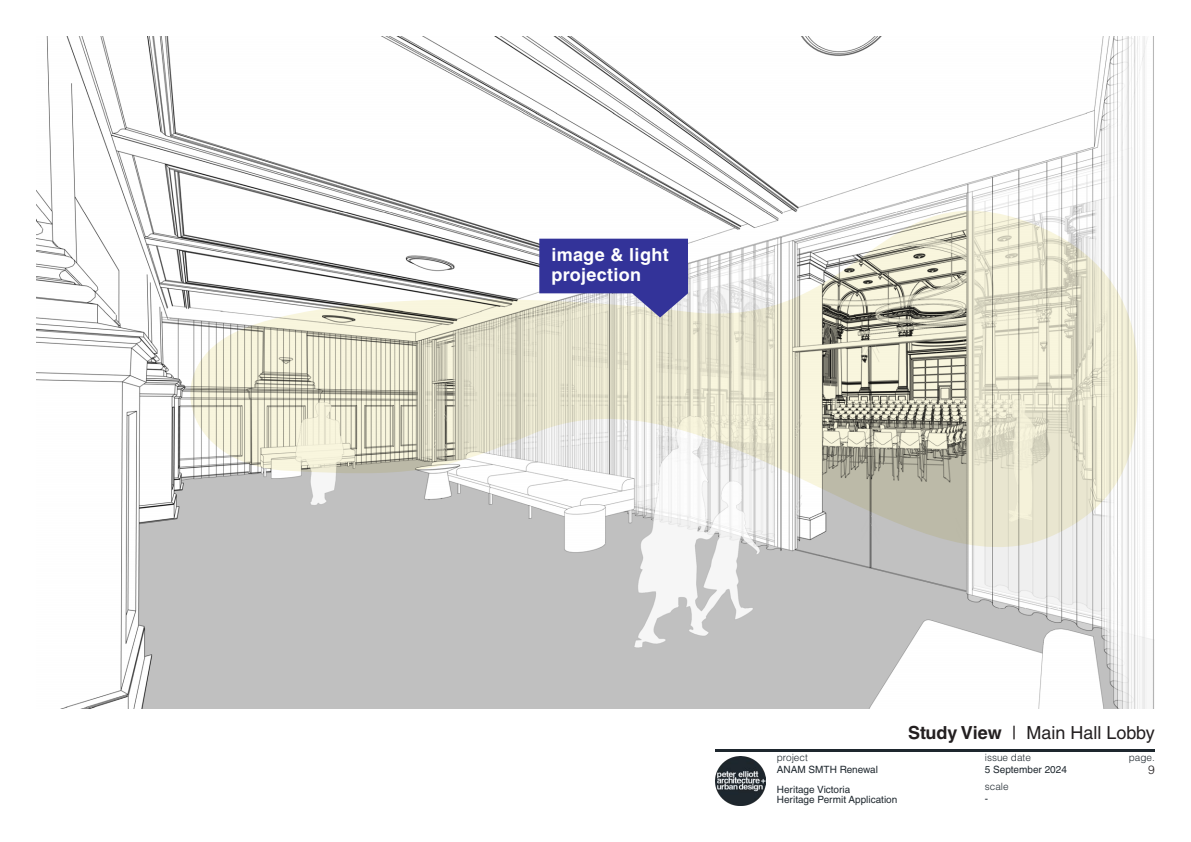
<style>
.page{position:relative;width:1191px;height:842px;background:#fff}
.page>*{position:absolute;margin:0;border:0;box-sizing:border-box;transform-origin:0 0}
.t1{font:18px "Helvetica LT Std";color:#231f20}
.t2{font:700 18px/20px "Helvetica LT Std";letter-spacing:.02em;color:#fff}
.t3{font:300 12px "Helvetica LT Std";color:#231f20}
.t4{font:10px/20px "Helvetica LT Std";color:#1e272e}
.t5{font:300 10px "Helvetica LT Std";color:#1e272e}
.s1{font-weight:700}
</style>
<div class="page">
<hr style="left:716px;top:748px;width:439px;height:3px;background:#1e272e">
<img style="left:716px;top:756px;width:49px;height:50px">
<img style="left:36px;top:36px;width:1119px;height:673px">
<svg style="left:189px;top:210px;width:949px;height:338px"></svg>
<svg style="left:539px;top:239px;width:149px;height:78px;background:#5d5da7"></svg>
<p class="t2" style="left:551px;top:245px;width:119px">image &amp; light projection</p>
<p class="t1" style="left:908px;top:722px;width:248px"><span class="s1">Study View</span> | Main Hall Lobby</p>
<p class="t5" style="left:777px;top:752px;width:32px">project</p>
<p class="t5" style="left:984px;top:752px;width:48px">issue date</p>
<p class="t5" style="left:1128px;top:752px;width:28px">page.</p>
<p class="t5" style="left:984px;top:780px;width:25px">scale</p>
<p class="t4" style="left:777px;top:759px;width:103px">ANAM SMTH Renewal<br>Heritage Victoria</p>
<p class="t4" style="left:777px;top:789px;width:122px">Heritage Permit Application</p>
<p class="t4" style="left:984px;top:759px;width:84px">5 September 2024</p>
<p class="t3" style="left:1148px;top:762px;width:8px">9</p>
<p class="t4" style="left:984px;top:788px;width:5px">-</p>
</div>
